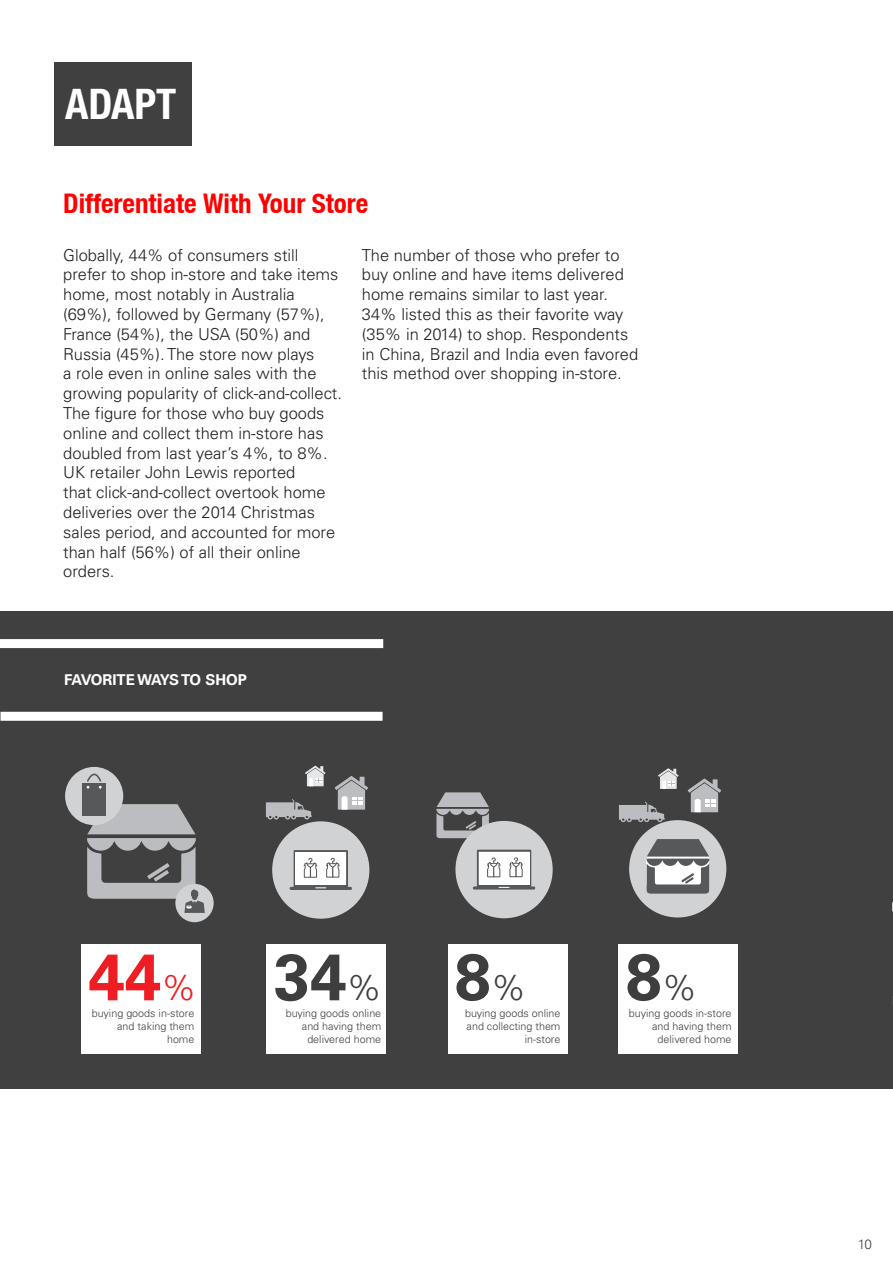
<style>
.page{position:relative;width:893px;height:1263px;background:#fff}
.page>*{position:absolute;margin:0;border:0;box-sizing:border-box;transform-origin:0 0}
.t1{font:700 65.55px "Univers LT";color:#3e3e3f}
.t2{font:700 65.55px "Univers LT";color:#ee1d23}
.t3{font:700 condensed 42px "Helvetica Neue LT";color:#fff}
.t4{font:300 35.7px "Univers LT Std";color:#3e3e3f}
.t5{font:300 35.7px "Univers LT Std";color:#ee1d23}
.t6{font:700 condensed 27px "Helvetica Neue LT";color:#f00}
.t7{font:300 16.5px/19.8px "Univers LT Std";color:#231f20}
.t8{font:700 15px "Univers LT";letter-spacing:-.02em;color:#fff}
.t9{font:300 13.5px "Univers LT Std";color:#404041}
.t10{font:300 10.8px/12.9px "Univers LT Std";color:#3e3e3f;text-align:center}
</style>
<div class="page">
<div style="left:54px;top:62px;width:138px;height:84px;background:#404041"></div>
<div style="left:0;top:611px;width:893px;height:478px;background:#404041"></div>
<div style="left:0;top:639px;width:383px;height:9px;background:#fff"></div>
<div style="left:0;top:712px;width:383px;height:9px;background:#fff"></div>
<div style="left:82px;top:944px;width:119px;height:110px;background:#fff"></div>
<div style="left:266px;top:944px;width:119px;height:110px;background:#fff"></div>
<div style="left:449px;top:944px;width:119px;height:110px;background:#fff"></div>
<div style="left:618px;top:944px;width:120px;height:110px;background:#fff"></div>
<div style="left:65px;top:767px;width:58px;height:58px;background:#d1d2d4;border-radius:50%"></div>
<div style="left:82px;top:783px;width:24px;height:32px;background:#57585a"></div>
<svg style="left:86px;top:767px;width:17px;height:21px"></svg>
<div style="left:272px;top:821px;width:97px;height:98px;background:#d1d2d4;border-radius:50%"></div>
<svg style="left:290px;top:850px;width:62px;height:40px;background:#cccdcd"></svg>
<div style="left:175px;top:884px;width:39px;height:38px;background:#d1d2d4;border-radius:50%"></div>
<svg style="left:87px;top:804px;width:118px;height:109px"></svg>
<div style="left:629px;top:820px;width:97px;height:97px;background:#d1d2d4;border-radius:50%"></div>
<svg style="left:619px;top:802px;width:46px;height:20px"></svg>
<svg style="left:647px;top:839px;width:62px;height:55px;background:#919193"></svg>
<svg style="left:688px;top:778px;width:33px;height:34px"></svg>
<svg style="left:658px;top:768px;width:21px;height:21px"></svg>
<svg style="left:266px;top:799px;width:46px;height:20px"></svg>
<svg style="left:335px;top:776px;width:33px;height:34px"></svg>
<svg style="left:305px;top:766px;width:21px;height:20px"></svg>
<svg style="left:436px;top:792px;width:53px;height:46px"></svg>
<div style="left:455px;top:821px;width:98px;height:97px;background:#d1d2d4;border-radius:50%"></div>
<svg style="left:473px;top:850px;width:62px;height:39px;background:#d0d0d1"></svg>
<p class="t3" style="left:65px;top:79px;width:113px">ADAPT</p>
<p class="t6" style="left:63px;top:187px;width:307px">Differentiate With Your Store</p>
<p class="t7" style="left:63px;top:245px;width:280px">Globally, 44% of consumers still prefer to shop in-store and take items home, most notably in Australia (69%), followed by Germany (57%), France (54%), the USA (50%) and Russia (45%). The store now plays<br>a role even in online sales with the growing popularity of click-and-collect.<br>The figure for those who buy goods online and collect them in-store has doubled from last year’s 4%, to 8%.<br>UK retailer John Lewis reported<br>that click-and-collect overtook home deliveries over the 2014 Christmas sales period, and accounted for more than half (56%) of all their online orders.</p>
<p class="t7" style="left:362px;top:245px;width:278px">The number of those who prefer to buy online and have items delivered home remains similar to last year.<br>34% listed this as their favorite way (35% in 2014) to shop. Respondents in China, Brazil and India even favored this method over shopping in-store.</p>
<p class="t8" style="left:64px;top:671px;width:184px">FAVORITE WAYS TO SHOP</p>
<p class="t2" style="left:88px;top:939px;width:74px">44</p>
<p class="t10" style="left:92px;top:1007px;width:104px">buying goods in-store</p>
<p class="t5" style="left:161px;top:966px;width:37px">%</p>
<p class="t10" style="left:117px;top:1020px;width:79px;text-align:right">and taking them home</p>
<p class="t1" style="left:274px;top:939px;width:74px">34</p>
<p class="t10" style="left:286px;top:1007px;width:97px">buying goods online</p>
<p class="t4" style="left:347px;top:966px;width:37px">%</p>
<p class="t10" style="left:302px;top:1020px;width:81px">and having them delivered home</p>
<p class="t1" style="left:454px;top:939px;width:38px">8</p>
<p class="t10" style="left:465px;top:1007px;width:97px">buying goods online</p>
<p class="t4" style="left:491px;top:966px;width:37px">%</p>
<p class="t10" style="left:467px;top:1020px;width:95px;text-align:right">and collecting them in-store</p>
<p class="t1" style="left:625px;top:939px;width:38px">8</p>
<p class="t10" style="left:629px;top:1007px;width:104px">buying goods in-store</p>
<p class="t4" style="left:662px;top:966px;width:37px">%</p>
<p class="t10" style="left:652px;top:1020px;width:81px">and having them delivered home</p>
<p class="t9" style="left:858px;top:1236px;width:15px">10</p>
</div>
